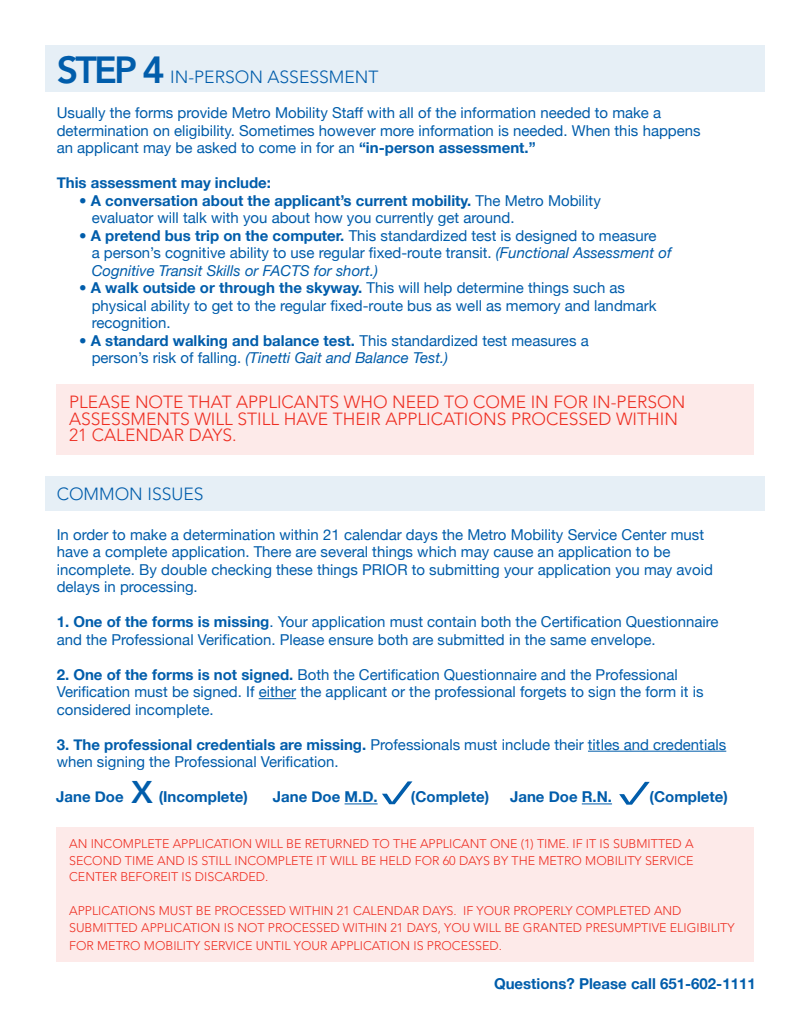
<style>
.page{position:relative;width:810px;height:1035px;background:#fff}
.page>*{position:absolute;margin:0;border:0;box-sizing:border-box;transform-origin:0 0}
.t1{font:800 31.12px "Avenir LT Std";color:#015dab}
.t2{font:300 17.5px/16.2px "Avenir LT Std";color:#ee2e22}
.t3{font:300 17.5px "Avenir LT Std";color:#015dab}
.t4{font:15px/17.5px "Helvetica Neue";color:#015dab}
.t5{font:700 15px "Helvetica Neue";color:#015dab}
.t6{font:300 12.5px/16.2px "Avenir LT Std";color:#ee2e22;text-align:justify}
.s1{font-weight:800;font-size:37.5px}
.s2{font-weight:700}
.s3{font-style:italic}
</style>
<div class="page">
<hr style="left:259px;top:698px;width:37px;height:1px;background:#015dab">
<hr style="left:588px;top:751px;width:138px;height:1px;background:#015dab">
<div style="left:45px;top:45px;width:720px;height:47px;background:#e6eff6"></div>
<div style="left:57px;top:384px;width:697px;height:71px;background:#fdeae9"></div>
<div style="left:45px;top:477px;width:720px;height:34px;background:#e6eff6"></div>
<div style="left:56px;top:827px;width:698px;height:135px;background:#fdeae9"></div>
<hr style="left:345px;top:804px;width:33px;height:1px;background:#015dab">
<hr style="left:582px;top:804px;width:30px;height:1px;background:#015dab">
<svg style="left:382px;top:781px;width:30px;height:23px"></svg>
<svg style="left:619px;top:782px;width:31px;height:23px"></svg>
<p class="t3" style="left:57px;top:67px;width:323px"><span class="s1">STEP 4</span> IN-PERSON ASSESSMENT</p>
<p class="t4" style="left:57px;top:104px;width:646px">Usually the forms provide Metro Mobility Staff with all of the information needed to make a determination on eligibility. Sometimes however more information is needed. When this happens an applicant may be asked to come in for an <span class="s2">“in-person assessment.”</span></p>
<p class="t5" style="left:57px;top:174px;width:216px">This assessment may include:</p>
<p class="t4" style="left:92px;top:192px;width:511px;text-indent:-12px">• <span class="s2">A conversation about the applicant’s current mobility.</span> The Metro Mobility evaluator will talk with you about how you currently get around.</p>
<p class="t4" style="left:92px;top:227px;width:581px;text-indent:-12px">• <span class="s2">A pretend bus trip on the computer.</span> This standardized test is designed to measure<br>a person’s cognitive ability to use regular fixed-route transit. <span class="s3">(Functional Assessment of<br>Cognitive Transit Skills or FACTS for short.)</span></p>
<p class="t4" style="left:92px;top:279px;width:566px;text-indent:-12px">• <span class="s2">A walk outside or through the skyway.</span> This will help determine things such as physical ability to get to the regular fixed-route bus as well as memory and landmark recognition.</p>
<p class="t4" style="left:92px;top:332px;width:499px;text-indent:-12px">• <span class="s2">A standard walking and balance test.</span> This standardized test measures a person’s risk of falling. <span class="s3">(Tinetti Gait and Balance Test.)</span></p>
<p class="t2" style="left:69px;top:394px;width:618px">PLEASE NOTE THAT APPLICANTS WHO NEED TO COME IN FOR IN-PERSON<br>ASSESSMENTS WILL STILL HAVE THEIR APPLICATIONS PROCESSED WITHIN<br>21 CALENDAR DAYS.</p>
<p class="t3" style="left:57px;top:483px;width:148px">COMMON ISSUES</p>
<p class="t4" style="left:57px;top:525px;width:658px">In order to make a determination within 21 calendar days the Metro Mobility Service Center must have a complete application. There are several things which may cause an application to be incomplete. By double checking these things PRIOR to submitting your application you may avoid delays in processing.</p>
<p class="t4" style="left:57px;top:613px;width:663px"><span class="s2">1. One of the forms is missing</span>. Your application must contain both the Certification Questionnaire and the Professional Verification. Please ensure both are submitted in the same envelope.</p>
<p class="t4" style="left:57px;top:665px;width:648px"><span class="s2">2. One of the forms is not signed.</span> Both the Certification Questionnaire and the Professional<br>Verification must be signed. If either the applicant or the professional forgets to sign the form it is considered incomplete.</p>
<p class="t4" style="left:57px;top:735px;width:671px"><span class="s2">3. The professional credentials are missing.</span> Professionals must include their titles and credentials when signing the Professional Verification.</p>
<h1 class="t1" style="left:131px;top:774px;width:23px">X</h1>
<p class="t5" style="left:56px;top:788px;width:69px">Jane Doe</p>
<p class="t5" style="left:159px;top:788px;width:91px">(Incomplete)</p>
<p class="t5" style="left:273px;top:788px;width:106px">Jane Doe M.D.</p>
<p class="t5" style="left:411px;top:788px;width:80px">(Complete)</p>
<p class="t5" style="left:510px;top:788px;width:103px">Jane Doe R.N.</p>
<p class="t5" style="left:650px;top:788px;width:80px">(Complete)</p>
<p class="t6" style="left:69px;top:836px;width:626px">AN INCOMPLETE APPLICATION WILL BE RETURNED TO THE APPLICANT ONE (1) TIME. IF IT IS SUBMITTED A SECOND TIME AND IS STILL INCOMPLETE IT WILL BE HELD FOR 60 DAYS BY THE METRO MOBILITY SERVICE CENTER BEFOREIT IS DISCARDED.</p>
<p class="t6" style="left:69px;top:902px;width:667px;line-height:17.5px;text-align:left">APPLICATIONS MUST BE PROCESSED WITHIN 21 CALENDAR DAYS. IF YOUR PROPERLY COMPLETED AND<br>SUBMITTED APPLICATION IS NOT PROCESSED WITHIN 21 DAYS, YOU WILL BE GRANTED PRESUMPTIVE ELIGIBILITY<br>FOR METRO MOBILITY SERVICE UNTIL YOUR APPLICATION IS PROCESSED.</p>
<p class="t5" style="left:494px;top:975px;width:263px">Questions? Please call 651-602-1111</p>
</div>
